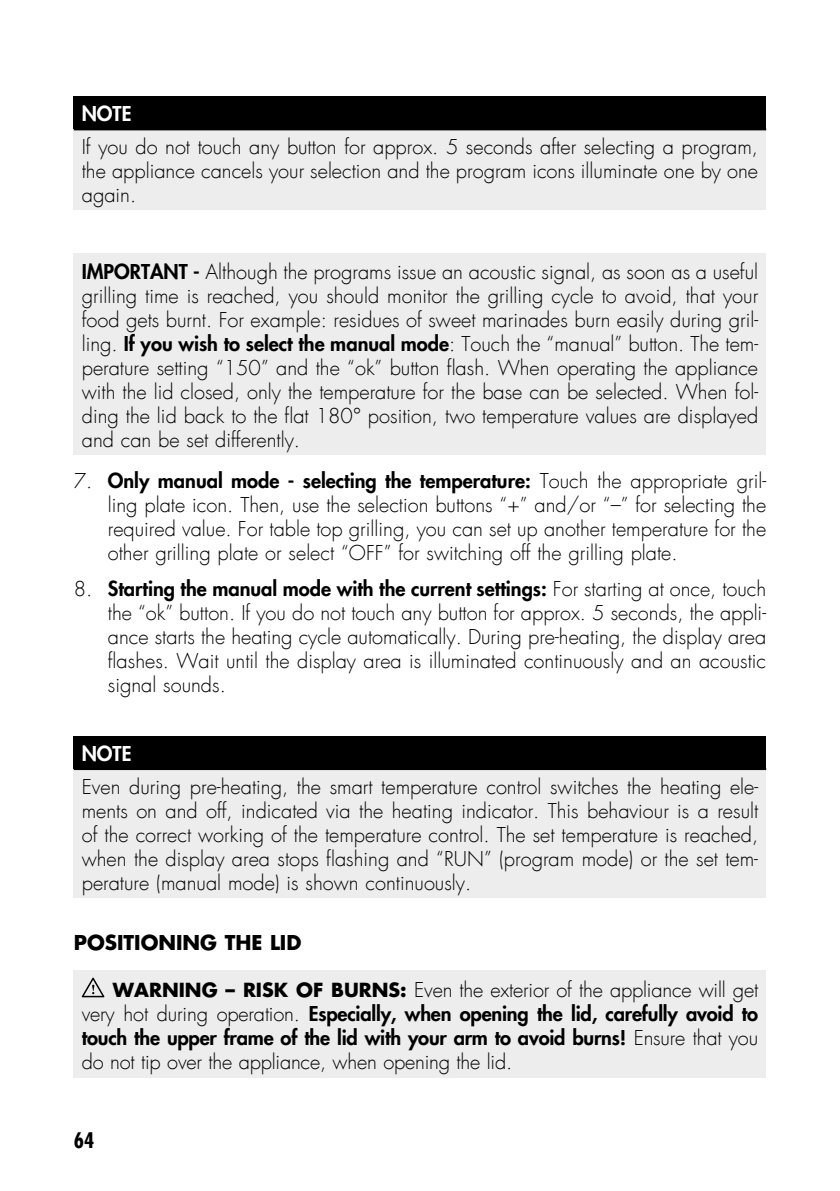
<style>
.page{position:relative;width:840px;height:1191px;background:#fff}
.page>*{position:absolute;margin:0;border:0;box-sizing:border-box;transform-origin:0 0}
.t1{font:700 condensed 21px "Futura LT";color:#000}
.t2{font:300 20px/24px "Futura LT";color:#000;text-align:justify}
.t3{font:700 20px "Futura LT";color:#000}
.t4{font:800 20px "Futura LT";color:#fff}
.s1{font-weight:800}
.s2{font-weight:700;font-size:19px}
</style>
<div class="page">
<div style="left:74px;top:96px;width:691px;height:33px;background:#000"></div>
<div style="left:74px;top:129px;width:691px;height:81px;background:#ededed"></div>
<hr style="left:74px;top:128px;width:691px;height:2px;background:#000">
<div style="left:74px;top:254px;width:691px;height:201px;background:#ededed"></div>
<div style="left:74px;top:736px;width:691px;height:33px;background:#000"></div>
<div style="left:74px;top:769px;width:691px;height:128px;background:#ededed"></div>
<hr style="left:74px;top:768px;width:691px;height:2px;background:#000">
<div style="left:74px;top:969px;width:691px;height:108px;background:#ededed"></div>
<svg style="left:82px;top:977px;width:22px;height:20px"></svg>
<p class="t4" style="left:82px;top:101px;width:51px">NOTE</p>
<p class="t2" style="left:82px;top:135px;width:677px">If you do not touch any button for approx. 5 seconds after selecting a program, the appliance cancels your selection and the program icons illuminate one by one again.</p>
<p class="t2" style="left:82px;top:260px;width:677px"><span class="s1">IMPORTANT -</span> Although the programs issue an acoustic signal, as soon as a useful grilling time is reached, you should monitor the grilling cycle to avoid, that your food gets burnt. For example: residues of sweet marinades burn easily during gril&shy;ling. <span class="s1">If you wish to select the manual mode</span>: Touch the “manual” button. The tem&shy;perature setting “150” and the “ok” button flash. When operating the appliance with the lid closed, only the temperature for the base can be selected. When fol&shy;ding the lid back to the flat 180° position, two temperature values are displayed and can be set differently.</p>
<p class="t2" style="left:108px;top:469px;width:659px;text-indent:-34px">7. <span class="s1">Only manual mode - selecting the temperature:</span> Touch the appropriate gril&shy;ling plate icon. Then, use the selection buttons “+” and/or “–” for selecting the required value. For table top grilling, you can set up another temperature for the other grilling plate or select “OFF” for switching off the grilling plate.</p>
<p class="t2" style="left:108px;top:577px;width:659px;text-indent:-34px">8. <span class="s1">Starting the manual mode with the current settings:</span> For starting at once, touch the “ok” button. If you do not touch any button for approx. 5 seconds, the appli&shy;ance starts the heating cycle automatically. During pre-heating, the display area flashes. Wait until the display area is illuminated continuously and an acoustic signal sounds.</p>
<p class="t4" style="left:82px;top:740px;width:51px">NOTE</p>
<p class="t2" style="left:82px;top:775px;width:677px">Even during pre-heating, the smart temperature control switches the heating ele&shy;ments on and off, indicated via the heating indicator. This behaviour is a result of the correct working of the temperature control. The set temperature is reached, when the display area stops flashing and “RUN” (program mode) or the set tem&shy;perature (manual mode) is shown continuously.</p>
<p class="t3" style="left:74px;top:928px;width:229px">POSITIONING THE LID</p>
<p class="t2" style="left:82px;top:978px;width:677px;text-indent:31px"><span class="s2">WARNING – RISK OF BURNS:</span> Even the exterior of the appliance will get very hot during operation. <span class="s1">Especially, when opening the lid, carefully avoid to touch the upper frame of the lid with your arm to avoid burns!</span> Ensure that you do not tip over the appliance, when opening the lid.</p>
<p class="t1" style="left:74px;top:1127px;width:22px">64</p>
</div>
